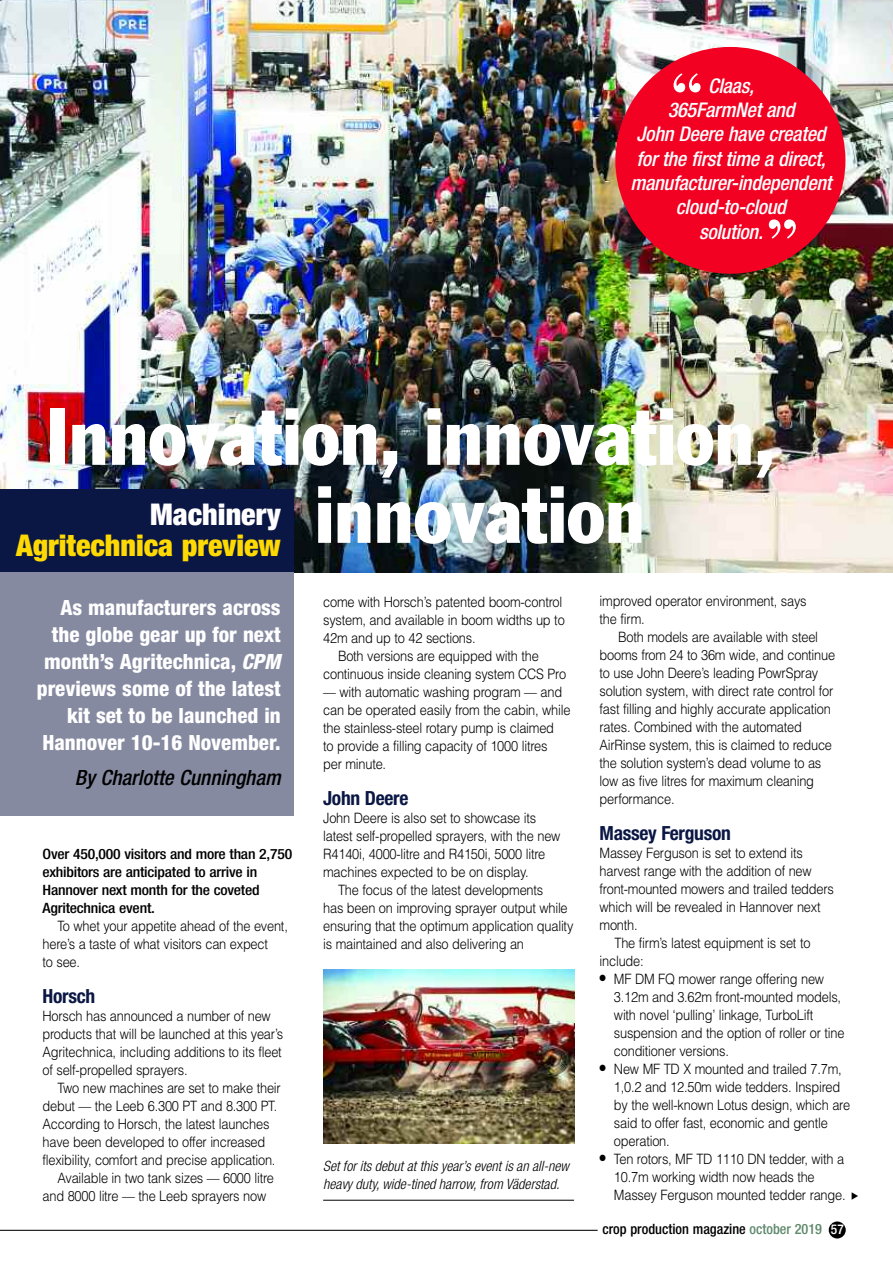
<style>
.page{position:relative;width:893px;height:1263px;background:#fff}
.page>*{position:absolute;margin:0;border:0;box-sizing:border-box;transform-origin:0 0}
.t1{font:condensed 79.5px "Franklin Gothic";color:#fff}
.t2{font:700 58.95px "Bodoni BT";color:#fff}
.t3{font:900 condensed 30px "Helvetica Neue";color:#ffd902}
.t4{font:900 condensed 30px "Helvetica Neue";color:#fff}
.t5{font:800 condensed 21px/27px "Helvetica Neue";color:#fff;text-align:right}
.t6{font:italic 500 condensed 21px "Helvetica Neue";color:#000}
.t7{font:italic 500 condensed 20.25px/24.3px "Helvetica Neue";letter-spacing:-.015em;color:#fff;text-align:center}
.t8{font:700 condensed 19.5px "Helvetica Neue";letter-spacing:-.015em;color:#0a1643}
.t9{font:300 14.25px/18px "Helvetica";letter-spacing:-.015em;color:#000;scale:.9 1}
.t10{font:500 condensed 14.25px/18px "Helvetica Neue";letter-spacing:-.015em;color:#000;scale:1.1 1}
.t11{font:italic 300 condensed 14.25px/18px "Helvetica Neue";color:#000}
.t12{font:500 condensed 14.25px "Helvetica Neue";letter-spacing:-.015em;color:#000}
.s1{font-style:italic}
.s2{color:#60896c}
.s3{font-size:13.5px;color:#fff}
</style>
<div class="page">
<img style="left:0;top:0;width:893px;height:572px">
<img style="left:323px;top:969px;width:251px;height:175px">
<hr style="left:323px;top:1200px;width:251px;height:1px;background:#000">
<div style="left:615px;top:47px;width:230px;height:227px;background:#f20123;border-radius:50%"></div>
<div style="left:0;top:489px;width:293px;height:87px;background:#0a1643"></div>
<div style="left:0;top:572px;width:293px;height:244px;background:#858aa1"></div>
<div style="left:829px;top:1221px;width:17px;height:17px;background:#000;border-radius:50%"></div>
<hr style="left:0;top:1230px;width:598px;height:1px;background:#000">
<h2 class="t2" style="left:670px;top:74px;width:35px">“</h2>
<h3 class="t7" style="left:630px;top:75px;width:203px">Claas,<br>365FarmNet and<br>John Deere have created for the first time a direct, manufacturer-independent cloud-to-cloud<br>solution.</h3>
<h2 class="t2" style="left:765px;top:220px;width:35px">”</h2>
<h1 class="t1" style="left:47px;top:408px;width:730px">Innovation, innovation,</h1>
<h3 class="t4" style="left:150px;top:503px;width:132px">Machinery</h3>
<h3 class="t3" style="left:16px;top:535px;width:266px">Agritechnica preview</h3>
<h3 class="t5" style="left:37px;top:595px;width:245px">As manufacturers across the globe gear up for next month’s Agritechnica, <span class="s1">CPM </span>previews some of the latest kit set to be launched in<br>Hannover 10-16 November.</h3>
<h3 class="t6" style="left:75px;top:770px;width:207px">By Charlotte Cunningham</h3>
<p class="t10" style="left:43px;top:846px;width:229px">Over 450,000 visitors and more than 2,750 exhibitors are anticipated to arrive in Hannover next month for the coveted Agritechnica event.</p>
<p class="t9" style="left:43px;top:917px;width:274px;text-indent:15px">To whet your appetite ahead of the event, here’s a taste of what visitors can expect<br>to see.</p>
<h3 class="t8" style="left:43px;top:989px;width:54px">Horsch</h3>
<p class="t9" style="left:43px;top:1007px;width:269px">Horsch has announced a number of new products that will be launched at this year’s Agritechnica, including additions to its fleet of self-propelled sprayers.</p>
<p class="t9" style="left:57px;top:1079px;width:250px">Two new machines are set to make their</p>
<p class="t9" style="left:43px;top:1097px;width:262px">debut — the Leeb 6.300 PT and 8.300 PT.</p>
<p class="t9" style="left:43px;top:1115px;width:254px">According to Horsch, the latest launches</p>
<p class="t9" style="left:43px;top:1133px;width:249px">have been developed to offer increased</p>
<p class="t9" style="left:43px;top:1151px;width:260px">flexibility, comfort and precise application.</p>
<p class="t9" style="left:57px;top:1169px;width:242px">Available in two tank sizes — 6000 litre</p>
<p class="t9" style="left:43px;top:1187px;width:250px">and 8000 litre — the Leeb sprayers now</p>
<h1 class="t1" style="left:315px;top:486px;width:331px">innovation</h1>
<p class="t9" style="left:323px;top:593px;width:267px">come with Horsch’s patented boom-control</p>
<p class="t9" style="left:323px;top:611px;width:270px">system, and available in boom widths up to</p>
<p class="t9" style="left:323px;top:629px;width:171px">42m and up to 42 sections.</p>
<p class="t9" style="left:338px;top:647px;width:225px">Both versions are equipped with the</p>
<p class="t9" style="left:323px;top:665px;width:272px">continuous inside cleaning system CCS Pro</p>
<p class="t9" style="left:323px;top:683px;width:276px">— with automatic washing program — and can be operated easily from the cabin, while the stainless-steel rotary pump is claimed<br>to provide a filling capacity of 1000 litres<br>per minute.</p>
<h3 class="t8" style="left:323px;top:791px;width:87px">John Deere</h3>
<p class="t9" style="left:323px;top:809px;width:265px">John Deere is also set to showcase its latest self-propelled sprayers, with the new R4140i, 4000-litre and R4150i, 5000 litre machines expected to be on display.</p>
<p class="t9" style="left:323px;top:881px;width:280px;text-indent:15px">The focus of the latest developments<br>has been on improving sprayer output while ensuring that the optimum application quality is maintained and also delivering an</p>
<p class="t11" style="left:323px;top:1158px;width:247px">Set for its debut at this year’s event is an all-new heavy duty, wide-tined harrow, from Väderstad.</p>
<p class="t9" style="left:600px;top:592px;width:232px">improved operator environment, says the firm.</p>
<p class="t9" style="left:600px;top:628px;width:263px;text-indent:19px">Both models are available with steel booms from 24 to 36m wide, and continue to use John Deere’s leading PowrSpray solution system, with direct rate control for fast filling and highly accurate application rates. Combined with the automated AirRinse system, this is claimed to reduce the solution system’s dead volume to as low as five litres for maximum cleaning performance.</p>
<h3 class="t8" style="left:600px;top:826px;width:133px">Massey Ferguson</h3>
<p class="t9" style="left:600px;top:844px;width:227px">Massey Ferguson is set to extend its</p>
<p class="t9" style="left:600px;top:862px;width:237px">harvest range with the addition of new</p>
<p class="t9" style="left:600px;top:880px;width:262px">front-mounted mowers and trailed tedders</p>
<p class="t9" style="left:600px;top:898px;width:247px">which will be revealed in Hannover next</p>
<p class="t9" style="left:600px;top:916px;width:44px">month.</p>
<p class="t9" style="left:614px;top:934px;width:219px">The firm’s latest equipment is set to</p>
<p class="t9" style="left:600px;top:952px;width:50px">include:</p>
<p class="t9" style="left:614px;top:970px;width:258px;text-indent:-14px">● MF DM FQ mower range offering new 3.12m and 3.62m front-mounted models, with novel ‘pulling’ linkage, TurboLift suspension and the option of roller or tine conditioner versions.</p>
<p class="t9" style="left:614px;top:1060px;width:264px;text-indent:-14px">● New MF TD X mounted and trailed 7.7m, 1,0.2 and 12.50m wide tedders. Inspired by the well-known Lotus design, which are said to offer fast, economic and gentle operation.</p>
<p class="t9" style="left:614px;top:1150px;width:259px;text-indent:-14px">● Ten rotors, MF TD 1110 DN tedder, with a<br>10.7m working width now heads the<br>Massey Ferguson mounted tedder range.</p>
<p class="t12" style="left:602px;top:1224px;width:243px">crop production magazine <span class="s2">october 2019</span> <span class="s3">57</span></p>
</div>
